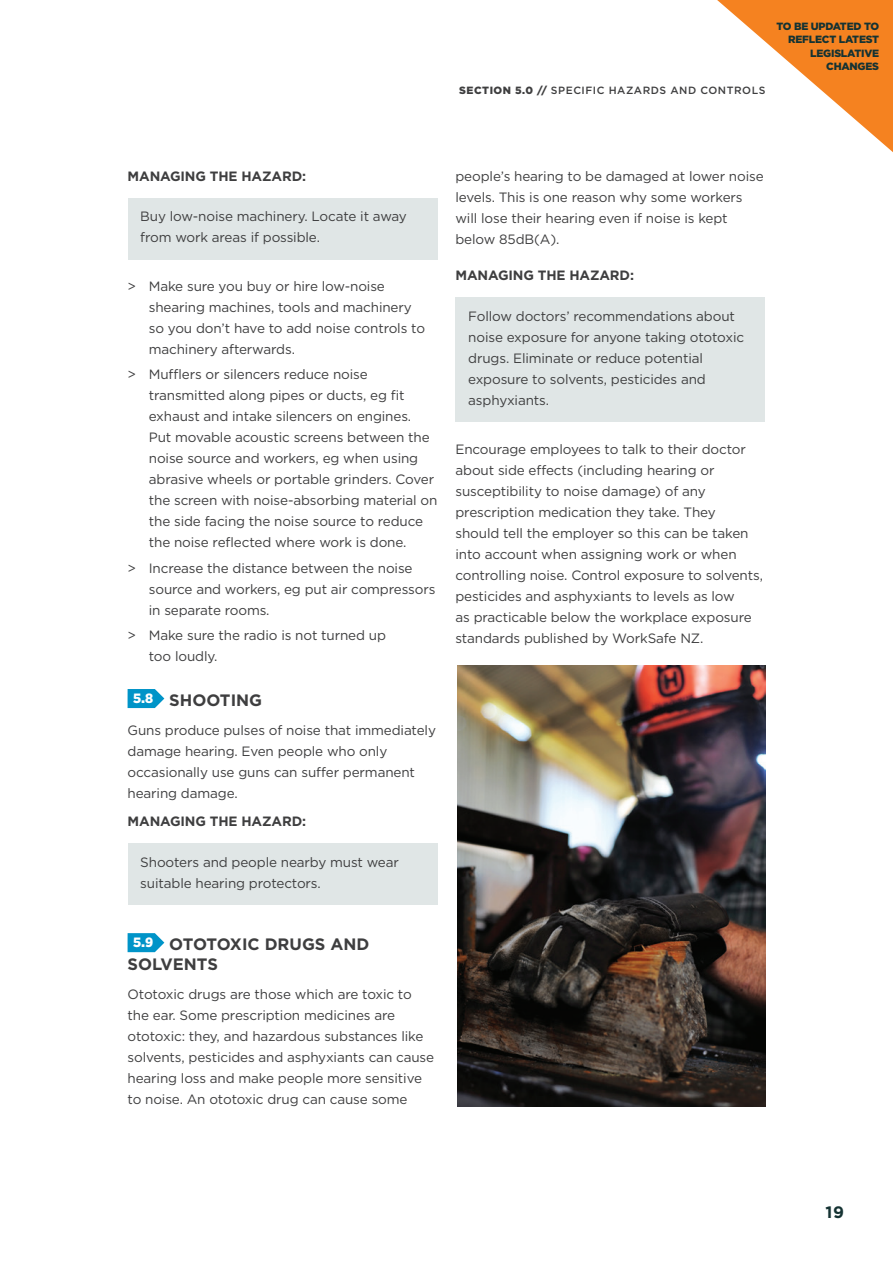
<style>
.page{position:relative;width:893px;height:1263px;background:#fff}
.page>*{position:absolute;margin:0;border:0;box-sizing:border-box;transform-origin:0 0}
.Heading_2{font:700 16.5px/19.5px "Gotham";color:#3e3e3f}
.t1{font:700 16.5px "Gotham";color:#153333}
.Body{font:13.5px/21px "Gotham";letter-spacing:-.01em;color:#3e3e3f}
.Heading_3{font:700 13.5px "Gotham";letter-spacing:-.01em;color:#3e3e3f}
.Body-2{font:700 13.5px "Gotham";letter-spacing:-.01em;color:#3e3e3f}
.t2{font:900 13.5px "Gotham";color:#fff}
.date{font:900 10.5px/13.5px "Gotham";letter-spacing:-.02em;color:#153333;text-align:right}
.t3{font:500 10.5px "Gotham";letter-spacing:.05em;color:#3e3e3f}
.s1{font-weight:900}
</style>
<div class="page">
<div style="left:128px;top:198px;width:309px;height:61px;background:#e0e6e6"></div>
<svg style="left:128px;top:689px;width:36px;height:19px"></svg>
<div style="left:128px;top:843px;width:309px;height:62px;background:#e0e6e6"></div>
<svg style="left:128px;top:933px;width:36px;height:19px"></svg>
<div style="left:455px;top:297px;width:310px;height:125px;background:#e0e6e6"></div>
<img style="left:457px;top:666px;width:308px;height:440px">
<svg style="left:717px;top:0;width:176px;height:152px"></svg>
<p class="t3" style="left:459px;top:84px;width:308px"><span class="s1">SECTION 5.0 //</span> SPECIFIC HAZARDS AND CONTROLS</p>
<p class="date" style="left:776px;top:19px;width:104px">TO BE UPDATED TO<br>REFLECT LATEST<br>LEGISLATIVE<br>CHANGES</p>
<p class="Heading_3" style="left:128px;top:167px;width:180px">MANAGING THE HAZARD:</p>
<p class="Body" style="left:140px;top:206px;width:268px">Buy low-noise machinery. Locate it away from work areas if possible.</p>
<p class="Body" style="left:149px;top:276px;width:278px;text-indent:-21px">&gt; Make sure you buy or hire low-noise shearing machines, tools and machinery so you don’t have to add noise controls to machinery afterwards.</p>
<p class="Body" style="left:149px;top:364px;width:290px;text-indent:-21px">&gt; Mufflers or silencers reduce noise transmitted along pipes or ducts, eg fit exhaust and intake silencers on engines.<br>Put movable acoustic screens between the noise source and workers, eg when using abrasive wheels or portable grinders. Cover the screen with noise-absorbing material on the side facing the noise source to reduce the noise reflected where work is done.</p>
<p class="Body" style="left:149px;top:557px;width:288px;text-indent:-21px">&gt; Increase the distance between the noise source and workers, eg put air compressors in separate rooms.</p>
<p class="Body" style="left:149px;top:624px;width:239px;text-indent:-21px">&gt; Make sure the radio is not turned up too loudly.</p>
<p class="t2" style="left:133px;top:689px;width:22px">5.8</p>
<p class="Heading_2" style="left:169px;top:690px;width:94px">SHOOTING</p>
<p class="Body" style="left:128px;top:720px;width:310px">Guns produce pulses of noise that immediately damage hearing. Even people who only occasionally use guns can suffer permanent hearing damage.</p>
<p class="Body-2" style="left:128px;top:813px;width:180px">MANAGING THE HAZARD:</p>
<p class="Body" style="left:140px;top:851px;width:260px">Shooters and people nearby must wear suitable hearing protectors.</p>
<p class="t2" style="left:133px;top:933px;width:22px">5.9</p>
<p class="Heading_2" style="left:128px;top:934px;width:243px;text-indent:42px">OTOTOXIC DRUGS AND<br>SOLVENTS</p>
<p class="Body" style="left:128px;top:983px;width:308px">Ototoxic drugs are those which are toxic to the ear. Some prescription medicines are ototoxic: they, and hazardous substances like solvents, pesticides and asphyxiants can cause hearing loss and make people more sensitive to noise. An ototoxic drug can cause some</p>
<p class="Body" style="left:455px;top:165px;width:310px">people’s hearing to be damaged at lower noise levels. This is one reason why some workers will lose their hearing even if noise is kept below 85dB(A).</p>
<p class="Heading_3" style="left:455px;top:267px;width:180px">MANAGING THE HAZARD:</p>
<p class="Body" style="left:468px;top:305px;width:277px">Follow doctors’ recommendations about noise exposure for anyone taking ototoxic drugs. Eliminate or reduce potential exposure to solvents, pesticides and asphyxiants.</p>
<p class="Body" style="left:455px;top:438px;width:309px">Encourage employees to talk to their doctor about side effects (including hearing or susceptibility to noise damage) of any prescription medication they take. They<br>should tell the employer so this can be taken into account when assigning work or when controlling noise. Control exposure to solvents, pesticides and asphyxiants to levels as low<br>as practicable below the workplace exposure standards published by WorkSafe NZ.</p>
<p class="t1" style="left:825px;top:1201px;width:20px">19</p>
</div>
